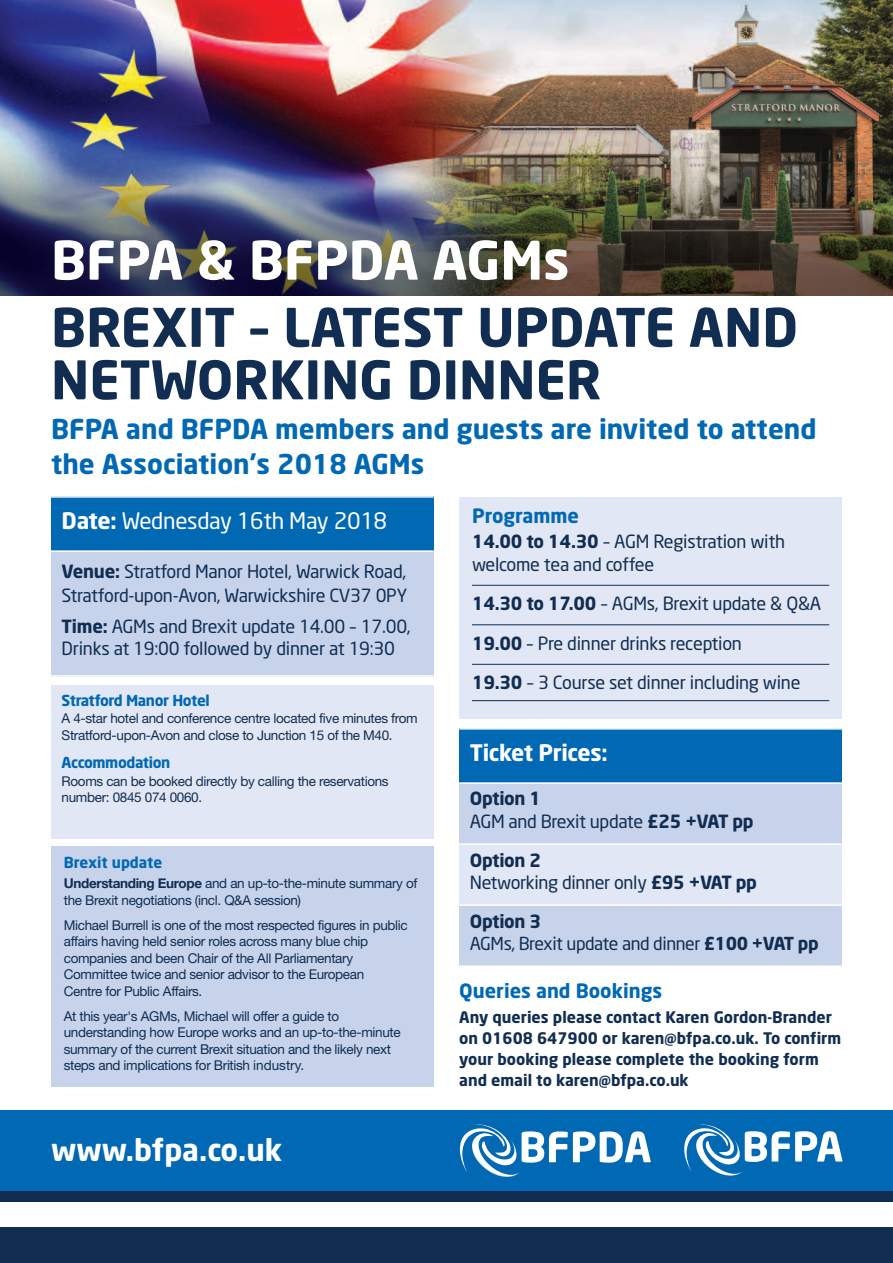
<style>
.page{position:relative;width:893px;height:1263px;background:#fff}
.page>*{position:absolute;margin:0;border:0;box-sizing:border-box;transform-origin:0 0}
.t1{font:700 52.5px/52.5px "Neo Sans";color:#112e52}
.t2{font:700 52.5px "Neo Sans";color:#fff}
.t3{font:700 30px "Neo Sans";color:#fff}
.t4{font:700 27px/35.4px "Neo Sans";color:#0168b3}
.t5{font:22.5px "Neo Sans";letter-spacing:-.015em;color:#fff}
.t6{font:700 22.5px "Neo Sans";letter-spacing:-.015em;color:#fff}
.t7{font:700 19.5px "Neo Sans Std";color:#0168b3}
.t8{font:18px/22.5px "Neo Sans";letter-spacing:-.015em;color:#112e52}
.t9{font:700 18px "Neo Sans";letter-spacing:-.02em;color:#112e52}
.t10{font:17.7px "Neo Sans";letter-spacing:-.025em;color:#112e52}
.t11{font:700 15.75px/21px "Neo Sans";color:#112e52}
.t12{font:700 15px "Neo Sans";letter-spacing:-.025em;color:#0168b3}
.t13{font:700 15px "Neo Sans Std";letter-spacing:-.025em;color:#0168b3}
.t14{font:700 15px "Neo Sans Std";color:#0168b3}
.t15{font:13.5px/16.5px "Helvetica Neue";letter-spacing:-.025em;color:#112e52}
.s1{font-weight:700}
</style>
<div class="page">
<div style="left:459px;top:497px;width:383px;height:222px;background:#e1e7f4"></div>
<div style="left:0;top:1191px;width:893px;height:72px;background:#112e52"></div>
<div style="left:0;top:1110px;width:893px;height:81px;background:#0168b3"></div>
<svg style="left:684px;top:1124px;width:158px;height:51px"></svg>
<svg style="left:460px;top:1124px;width:191px;height:53px"></svg>
<div style="left:0;top:1203px;width:893px;height:24px;background:#fff"></div>
<img style="left:0;top:0;width:893px;height:295px">
<div style="left:521px;top:1164px;width:133px;height:14px;background:#0168b3"></div>
<div style="left:51px;top:496px;width:383px;height:55px;background:#0168b3"></div>
<div style="left:51px;top:551px;width:383px;height:126px;background:#c6d3eb"></div>
<hr style="left:51px;top:496px;width:383px;height:2px;background:#fff">
<hr style="left:51px;top:550px;width:383px;height:2px;background:#fff">
<hr style="left:51px;top:675px;width:383px;height:2px;background:#fff">
<div style="left:459px;top:728px;width:383px;height:55px;background:#0168b3"></div>
<div style="left:459px;top:783px;width:383px;height:61px;background:#c6d3eb"></div>
<div style="left:459px;top:844px;width:383px;height:61px;background:#e1e7f4"></div>
<div style="left:459px;top:905px;width:383px;height:62px;background:#c6d3eb"></div>
<hr style="left:459px;top:728px;width:383px;height:2px;background:#fff">
<hr style="left:459px;top:782px;width:383px;height:2px;background:#fff">
<hr style="left:459px;top:843px;width:383px;height:2px;background:#fff">
<hr style="left:459px;top:904px;width:383px;height:2px;background:#fff">
<hr style="left:459px;top:965px;width:383px;height:2px;background:#fff">
<hr style="left:472px;top:585px;width:357px;height:1px;background:#112e52">
<hr style="left:472px;top:624px;width:357px;height:1px;background:#112e52">
<hr style="left:472px;top:664px;width:357px;height:1px;background:#112e52">
<hr style="left:472px;top:700px;width:357px;height:1px;background:#112e52">
<div style="left:51px;top:847px;width:383px;height:240px;background:#c6d3eb"></div>
<div style="left:51px;top:685px;width:383px;height:153px;background:#e1e7f4"></div>
<h1 class="t2" style="left:51px;top:239px;width:520px">BFPA &amp; BFPDA AGMs</h1>
<h1 class="t1" style="left:51px;top:306px;width:748px">BREXIT – LATEST UPDATE AND<br>NETWORKING DINNER</h1>
<h3 class="t4" style="left:51px;top:414px;width:767px">BFPA and BFPDA members and guests are invited to attend the Association's 2018 AGMs</h3>
<h3 class="t5" style="left:62px;top:512px;width:327px"><span class="s1">Date:</span> Wednesday 16th May 2018</h3>
<h3 class="t8" style="left:62px;top:561px;width:347px;line-height:24px"><span class="s1">Venue:</span> Stratford Manor Hotel, Warwick Road,<br>Stratford-upon-Avon, Warwickshire CV37 0PY</h3>
<h3 class="t8" style="left:62px;top:617px;width:351px"><span class="s1">Time:</span> AGMs and Brexit update 14.00 – 17.00,<br>Drinks at 19:00 followed by dinner at 19:30</h3>
<p class="t12" style="left:62px;top:694px;width:150px">Stratford Manor Hotel</p>
<p class="t15" style="left:62px;top:710px;width:358px">A 4-star hotel and conference centre located five minutes from<br>Stratford-upon-Avon and close to Junction 15 of the M40.</p>
<p class="t13" style="left:62px;top:756px;width:110px">Accommodation</p>
<p class="t15" style="left:62px;top:772px;width:329px">Rooms can be booked directly by calling the reservations number: 0845 074 0060.</p>
<p class="t14" style="left:64px;top:857px;width:100px">Brexit update</p>
<p class="t15" style="left:64px;top:875px;width:355px"><span class="s1">Understanding Europe</span> and an up-to-the-minute summary of the Brexit negotiations (incl. Q&amp;A session)</p>
<p class="t15" style="left:64px;top:916px;width:346px">Michael Burrell is one of the most respected figures in public affairs having held senior roles across many blue chip companies and been Chair of the All Parliamentary Committee twice and senior advisor to the European<br>Centre for Public Affairs.</p>
<p class="t15" style="left:64px;top:1007px;width:338px">At this year's AGMs, Michael will offer a guide to understanding how Europe works and an up-to-the-minute summary of the current Brexit situation and the likely next steps and implications for British industry.</p>
<h2 class="t3" style="left:51px;top:1138px;width:233px">www.bfpa.co.uk</h2>
<h3 class="t7" style="left:472px;top:508px;width:109px">Programme</h3>
<h3 class="t8" style="left:472px;top:532px;width:315px"><span class="s1">14.00 to 14.30</span> – AGM Registration with welcome tea and coffee</h3>
<h3 class="t8" style="left:472px;top:585px;width:351px;line-height:39.5px"><span class="s1">14.30 to 17.00</span> – AGMs, Brexit update &amp; Q&amp;A<br><span class="s1">19.00</span> – Pre dinner drinks reception<br><span class="s1">19.30</span> – 3 Course set dinner including wine</h3>
<h3 class="t6" style="left:470px;top:744px;width:139px">Ticket Prices:</h3>
<h3 class="t8" style="left:470px;top:789px;width:285px"><span class="s1">Option 1<br></span>AGM and Brexit update <span class="s1">£25 +VAT pp</span></h3>
<h3 class="t8" style="left:470px;top:850px;width:289px"><span class="s1">Option 2<br></span>Networking dinner only <span class="s1">£95 +VAT pp</span></h3>
<h3 class="t9" style="left:470px;top:914px;width:73px">Option 3</h3>
<h3 class="t10" style="left:470px;top:937px;width:350px">AGMs, Brexit update and dinner <span class="s1">£100 +VAT pp</span></h3>
<h3 class="t7" style="left:459px;top:983px;width:204px">Queries and Bookings</h3>
<p class="t11" style="left:459px;top:1008px;width:383px">Any queries please contact Karen Gordon-Brander on 01608 647900 or karen@bfpa.co.uk. To confirm your booking please complete the booking form and email to karen@bfpa.co.uk</p>
</div>
